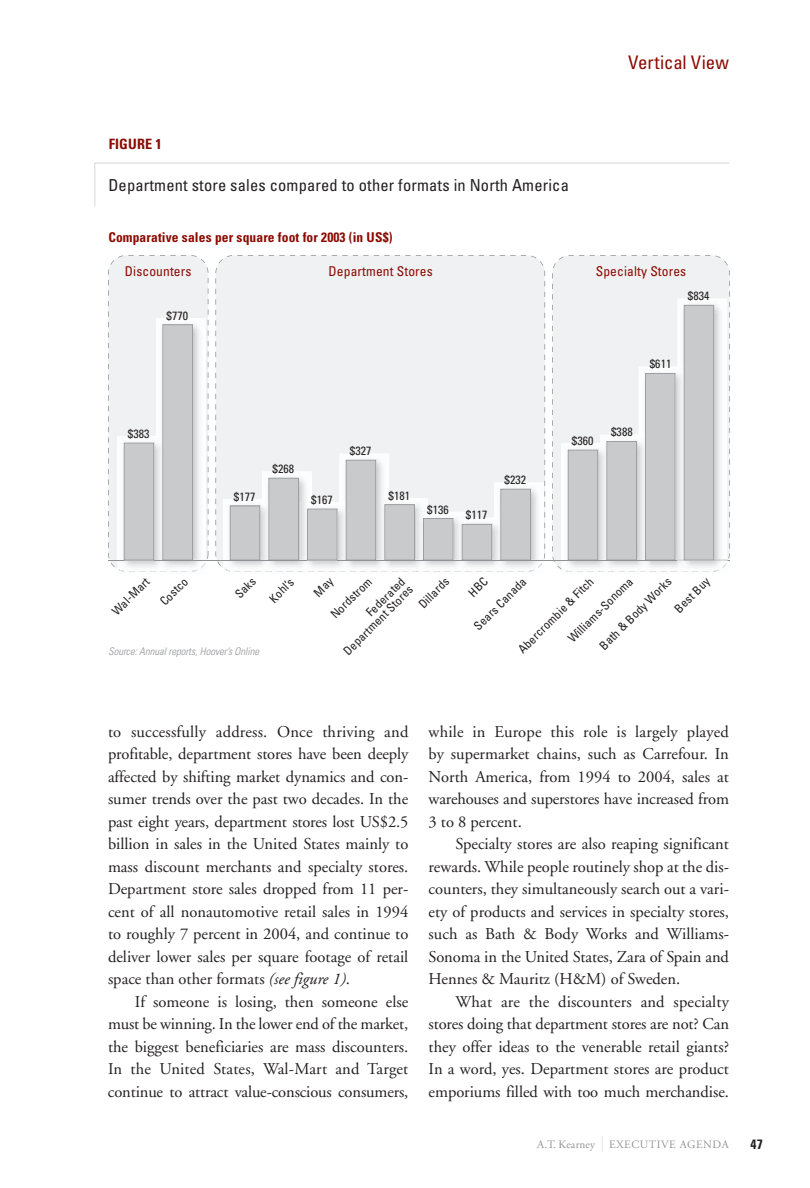
<style>
.page{position:relative;width:810px;height:1188px;background:#fff}
.page>*{position:absolute;margin:0;border:0;box-sizing:border-box;transform-origin:0 0}
.t1{font:condensed 18.75px "Univers";letter-spacing:-.005em;color:#8b0a02}
.t2{font:16.5px/22.5px "Adobe Garamond";letter-spacing:-.005em;color:#231f20;text-align:justify}
.t3{font:condensed 16.5px "Univers";letter-spacing:.01em;color:#231f20}
.t4{font:700 condensed 14.25px "Univers";letter-spacing:.01em;color:#8b0a02}
.t5{font:700 condensed 13.5px "Univers";letter-spacing:.01em;color:#8b0a02}
.t6{font:condensed 13.5px "Univers";letter-spacing:.01em;color:#8b0a02}
.t7{font:700 condensed 13.5px "Univers";color:#231f20}
.t8{font:condensed 12px/11.2px "Univers";letter-spacing:.01em;color:#231f20;text-align:right}
.t9{font:11.25px "Adobe Garamond";letter-spacing:.05em;color:#919295}
.t10{font:italic 300 condensed 10.5px "Univers";color:#919295}
.s1{font-style:italic}
.s2{font-size:15.75px;color:#c9cacc}
</style>
<div class="page">
<div style="left:215px;top:255px;width:330px;height:312px;background:#f0f1f2"></div>
<div style="left:552px;top:255px;width:178px;height:314px;background:#f0f1f2"></div>
<img style="left:561px;top:443px;width:7px;height:117px">
<img style="left:531px;top:561px;width:12px;height:6px">
<img style="left:531px;top:563px;width:11px;height:9px">
<img style="left:531px;top:482px;width:13px;height:78px">
<img style="left:339px;top:453px;width:50px;height:7px">
<img style="left:223px;top:561px;width:7px;height:9px">
<img style="left:223px;top:499px;width:7px;height:61px">
<svg style="left:95px;top:163px;width:634px;height:43px"></svg>
<hr style="left:108px;top:560px;width:621px;height:1px;background:#919295">
<img style="left:714px;top:561px;width:13px;height:2px">
<img style="left:714px;top:563px;width:13px;height:9px">
<img style="left:677px;top:298px;width:50px;height:263px">
<svg style="left:568px;top:305px;width:146px;height:267px"></svg>
<svg style="left:108px;top:255px;width:100px;height:317px"></svg>
<svg style="left:230px;top:460px;width:301px;height:112px"></svg>
<p class="t4" style="left:109px;top:135px;width:55px">FIGURE 1</p>
<p class="t3" style="left:108px;top:174px;width:462px">Department store sales compared to other formats in North America</p>
<p class="t5" style="left:108px;top:229px;width:286px">Comparative sales per square foot for 2003 (in US$)</p>
<p class="t1" style="left:628px;top:51px;width:102px">Vertical View</p>
<p class="t6" style="left:125px;top:262px;width:68px">Discounters</p>
<p class="t6" style="left:329px;top:262px;width:106px">Department Stores</p>
<p class="t6" style="left:596px;top:262px;width:92px">Specialty Stores</p>
<p class="t8" style="left:167px;top:310px;width:23px">$770</p>
<p class="t8" style="left:128px;top:428px;width:23px">$383</p>
<p class="t8" style="left:234px;top:491px;width:23px">$177</p>
<p class="t8" style="left:273px;top:463px;width:23px">$268</p>
<p class="t8" style="left:311px;top:494px;width:23px">$167</p>
<p class="t8" style="left:350px;top:445px;width:23px">$327</p>
<p class="t8" style="left:389px;top:490px;width:23px">$181</p>
<p class="t8" style="left:427px;top:503px;width:23px">$136</p>
<p class="t8" style="left:466px;top:509px;width:23px">$117</p>
<p class="t8" style="left:505px;top:474px;width:23px">$232</p>
<p class="t8" style="left:688px;top:290px;width:23px">$834</p>
<p class="t8" style="left:650px;top:358px;width:23px">$611</p>
<p class="t8" style="left:572px;top:435px;width:23px">$360</p>
<p class="t8" style="left:611px;top:426px;width:23px">$388</p>
<p class="t8" style="left:516px;top:647px;width:103px;rotate:-45deg">Abercrombie &amp; Fitch</p>
<p class="t8" style="left:333px;top:641px;width:94px;rotate:-45deg">Federated<br>Department Stores</p>
<p class="t8" style="left:110px;top:609px;width:49px;rotate:-45deg">Wal-Mart</p>
<p class="t8" style="left:597px;top:643px;width:98px;rotate:-45deg">Bath &amp; Body Works</p>
<p class="t8" style="left:566px;top:636px;width:88px;rotate:-45deg">Williams-Sonoma</p>
<p class="t8" style="left:672px;top:606px;width:46px;rotate:-45deg">Best Buy</p>
<p class="t8" style="left:416px;top:602px;width:39px;rotate:-45deg">Dillards</p>
<p class="t8" style="left:233px;top:592px;width:25px;rotate:-45deg">Saks</p>
<p class="t8" style="left:158px;top:599px;width:35px;rotate:-45deg">Costco</p>
<p class="t8" style="left:329px;top:612px;width:54px;rotate:-45deg">Nordstrom</p>
<p class="t8" style="left:472px;top:624px;width:70px;rotate:-45deg">Sears Canada</p>
<p class="t8" style="left:267px;top:596px;width:31px;rotate:-45deg">Kohl’s</p>
<p class="t10" style="left:108px;top:645px;width:152px">Source: Annual reports, Hoover’s Online</p>
<p class="t2" style="left:108px;top:720px;width:302px">to successfully address. Once thriving and profitable, department stores have been deeply affected by shifting market dynamics and con&shy;sumer trends over the past two decades. In the past eight years, department stores lost US$2.5 billion in sales in the United States mainly to mass discount merchants and specialty stores.<br>Department store sales dropped from 11 per&shy;cent of all nonautomotive retail sales in 1994 to roughly 7 percent in 2004, and continue to deliver lower sales per square footage of retail space than other formats <span class="s1">(see figure 1)</span>.</p>
<p class="t2" style="left:108px;top:990px;width:302px;text-indent:27px">If someone is losing, then someone else must be winning. In the lower end of the market, the biggest beneficiaries are mass discounters.<br>In the United States, Wal-Mart and Target continue to attract value-conscious consumers,</p>
<p class="t2" style="left:429px;top:720px;width:302px">while in Europe this role is largely played by supermarket chains, such as Carrefour. In North America, from 1994 to 2004, sales at warehouses and superstores have increased from 3 to 8 percent.</p>
<p class="t2" style="left:429px;top:833px;width:302px;text-indent:27px">Specialty stores are also reaping significant rewards. While people routinely shop at the dis&shy;counters, they simultaneously search out a vari&shy;ety of products and services in specialty stores, such as Bath &amp; Body Works and Williams-Sonoma in the United States, Zara of Spain and Hennes &amp; Mauritz (H&amp;M) of Sweden.</p>
<p class="t2" style="left:429px;top:990px;width:302px;text-indent:27px">What are the discounters and specialty stores doing that department stores are not? Can they offer ideas to the venerable retail giants?<br>In a word, yes. Department stores are product emporiums filled with too much merchandise.</p>
<p class="t9" style="left:537px;top:1138px;width:193px">A.T. Kearney <span class="s2">|</span> EXECUTIVE AGENDA</p>
<p class="t7" style="left:751px;top:1135px;width:14px">47</p>
</div>
